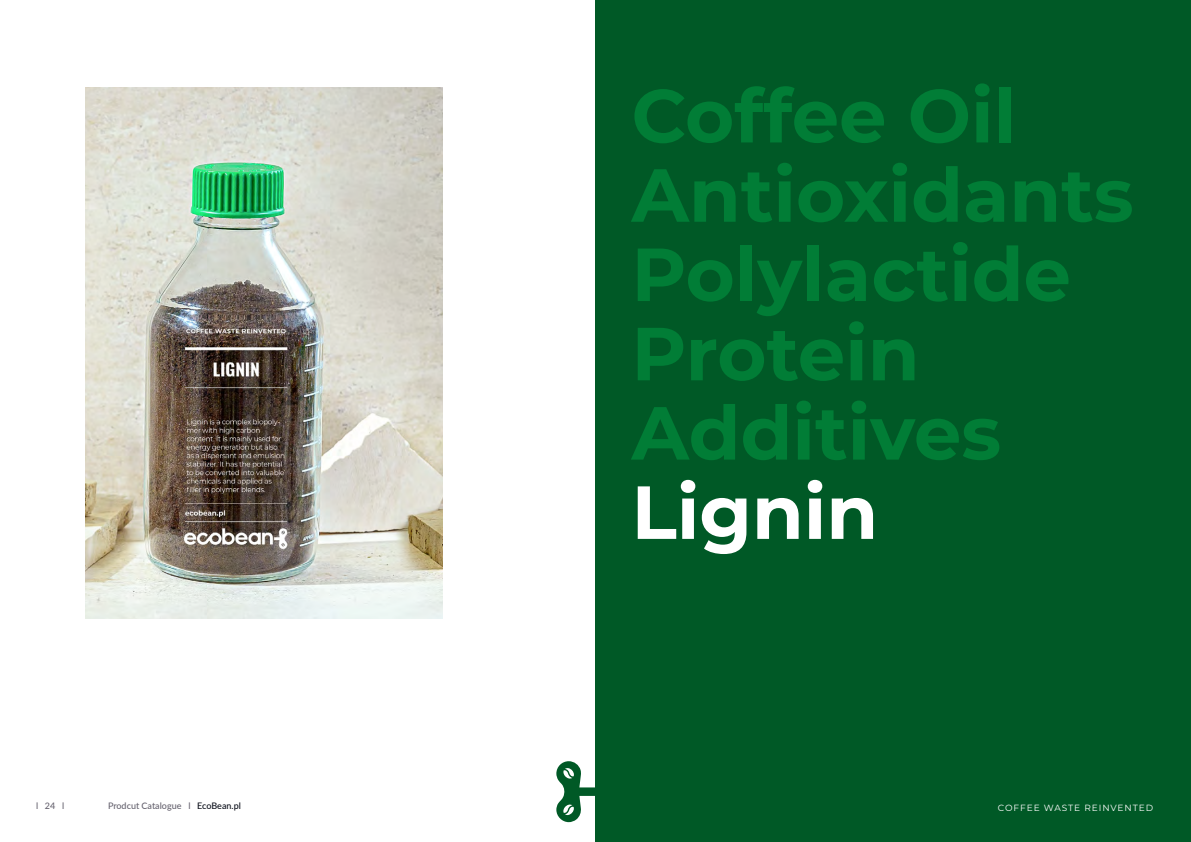
<style>
.page{position:relative;width:1191px;height:842px;background:#fff}
.page>*{position:absolute;margin:0;border:0;box-sizing:border-box;transform-origin:0 0}
.t1{font:700 75px/79.3px "Montserrat";color:#017d36}
.t2{font:700 75px "Montserrat";color:#fff}
.t3{font:500 9px "Lato";color:#66636f}
.t4{font:9px "Montserrat";letter-spacing:.1em;color:#fff}
.s1{color:#0b0f1a}
</style>
<div class="page">
<div style="left:595px;top:0;width:596px;height:842px;background:#005926"></div>
<svg style="left:556px;top:761px;width:39px;height:61px"></svg>
<img style="left:85px;top:88px;width:357px;height:530px">
<p class="t1" style="left:631px;top:72px;width:503px">Coffee Oil<br>Antioxidants<br>Polylactide<br>Protein<br>Additives</p>
<p class="t2" style="left:631px;top:458px;width:248px">Lignin</p>
<p class="t3" style="left:36px;top:799px;width:30px">l 24 l</p>
<p class="t3" style="left:108px;top:799px;width:134px">Prodcut Catalogue l <span class="s1">EcoBean.pl</span></p>
<p class="t4" style="left:998px;top:801px;width:157px">COFFEE WASTE REINVENTED</p>
</div>
